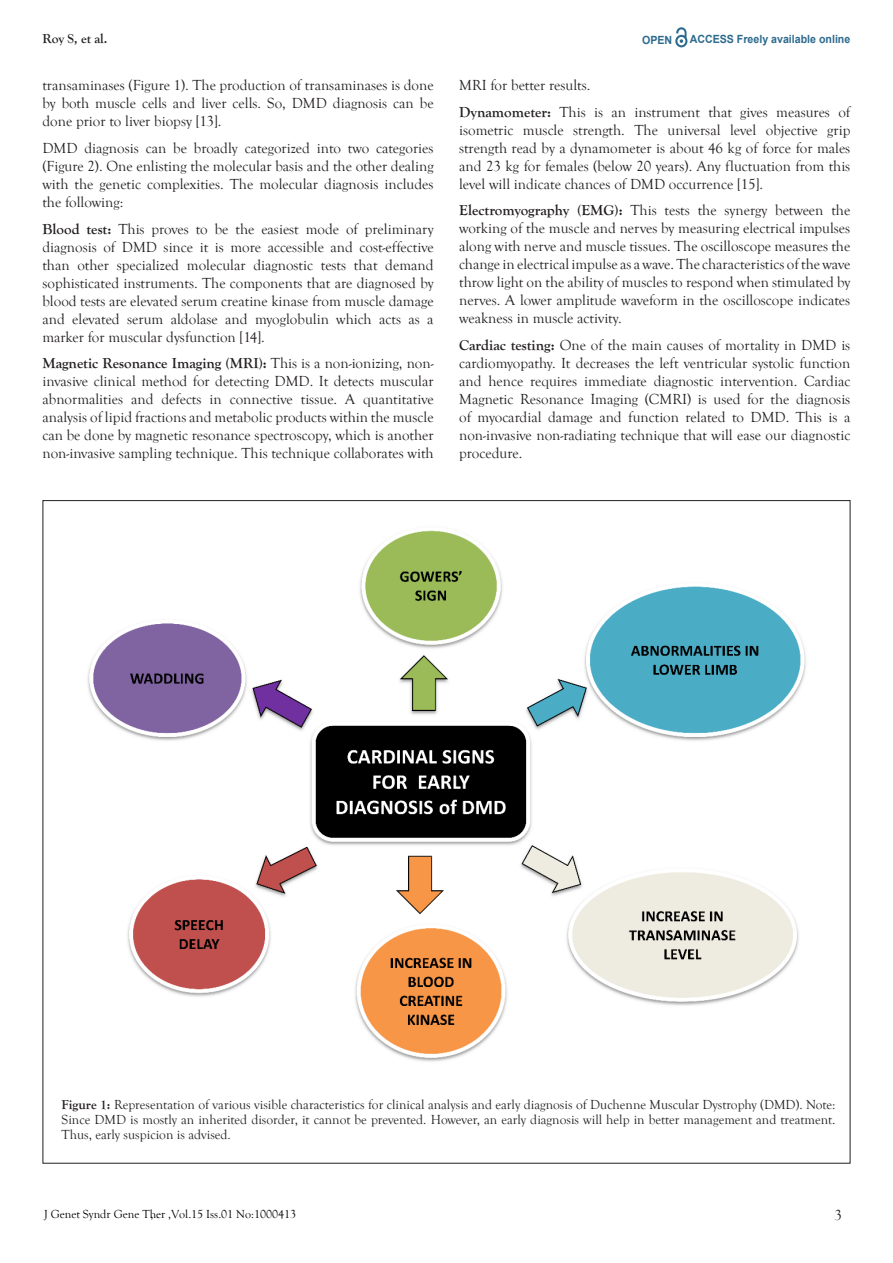
<style>
.page{position:relative;width:893px;height:1263px;background:#fff}
.page>*{position:absolute;margin:0;border:0;box-sizing:border-box;transform-origin:0 0}
.t1{font:15px/18px "Goudy Old Style T";color:#231f20;text-align:justify}
.t2{font:13.5px/14.5px "Goudy Old Style T";color:#231f20;text-align:justify}
.t3{font:700 13.5px "Goudy Old Style T";letter-spacing:-.005em;color:#231f20}
.t4{font:12px "Goudy Old Style T";color:#000}
.t5{font:12px "Goudy Old Style";color:#000}
.t6{font:700 11.25px "Arial";color:#2d6a8e;scale:.94 1}
.s1{font-weight:700}
.s2{font-family:"Goudy Old Style"}
</style>
<div class="page">
<svg style="left:675px;top:28px;width:12px;height:19px"></svg>
<img style="left:87px;top:530px;width:719px;height:532px">
<p class="t3" style="left:43px;top:31px;width:66px">Roy S, et al.</p>
<p class="t6" style="left:642px;top:32px;width:34px">OPEN</p>
<p class="t6" style="left:690px;top:32px;width:172px">ACCESS Freely available online</p>
<p class="t1" style="left:459px;top:73px;width:393px;line-height:26.5px">MRI for better results.<br><span class="s1">Dynamometer:</span> This is an instrument that gives measures of</p>
<p class="t1" style="left:459px;top:121px;width:393px">isometric muscle strength. The universal level objective grip strength read by a dynamometer is about 46 kg of force for males and 23 kg for females (below 20 years). Any fluctuation from this level will indicate chances of DMD occurrence [15].</p>
<p class="t1" style="left:459px;top:202px;width:393px"><span class="s1">Electromyography (EMG):</span> This tests the synergy between the working of the muscle and nerves by measuring electrical impulses along with nerve and muscle tissues. The oscilloscope measures the change in electrical impulse as a wave. The characteristics of the wave throw light on the ability of muscles to respond when stimulated by nerves. A lower amplitude waveform in the oscilloscope indicates weakness in muscle activity.</p>
<p class="t1" style="left:459px;top:336px;width:393px"><span class="s1">Cardiac testing:</span> One of the main causes of mortality in DMD is cardiomyopathy. It decreases the left ventricular systolic function and hence requires immediate diagnostic intervention. Cardiac Magnetic Resonance Imaging (CMRI) is used for the diagnosis of myocardial damage and function related to DMD. This is a non-invasive non-radiating technique that will ease our diagnostic procedure.</p>
<p class="t1" style="left:42px;top:77px;width:393px">transaminases (Figure 1). The production of transaminases is done by both muscle cells and liver cells. So, DMD diagnosis can be done prior to liver biopsy [13].</p>
<p class="t1" style="left:42px;top:139px;width:393px">DMD diagnosis can be broadly categorized into two categories (Figure 2). One enlisting the molecular basis and the other dealing with the genetic complexities. The molecular diagnosis includes the following:</p>
<p class="t1" style="left:42px;top:220px;width:393px"><span class="s1">Blood test:</span> This proves to be the easiest mode of preliminary diagnosis of DMD since it is more accessible and cost-effective than other specialized molecular diagnostic tests that demand sophisticated instruments. The components that are diagnosed by blood tests are elevated serum creatine kinase from muscle damage and elevated serum aldolase and myoglobulin which acts as a marker for muscular dysfunction [14].</p>
<p class="t1" style="left:42px;top:354px;width:393px"><span class="s1">Magnetic Resonance Imaging (MRI):</span> This is a non-ionizing, non&shy;invasive clinical method for detecting DMD. It detects muscular abnormalities and defects in connective tissue. A quantitative analysis of lipid fractions and metabolic products within the muscle can be done by magnetic resonance spectroscopy, which is another non-invasive sampling technique. This technique collaborates with</p>
<p class="t2" style="left:62px;top:1098px;width:775px"><span class="s1">Figure 1:</span> Representation of various visible characteristics for clinical analysis and early diagnosis of Duchenne Muscular Dystrophy (DMD). Note:<br>Since DMD is mostly an inherited disorder, it cannot be prevented. However, an early diagnosis will help in better management and treatment.<br>Thus, early suspicion is advised.</p>
<p class="t5" style="left:44px;top:1207px;width:123px">J Genet Syndr Gene Ther</p>
<p class="t4" style="left:150px;top:1207px;width:147px">, <span class="s2">.</span> ,Vol.15 Iss.01 No:1000413</p>
<p class="t1" style="left:834px;top:1207px;width:9px">3</p>
</div>
